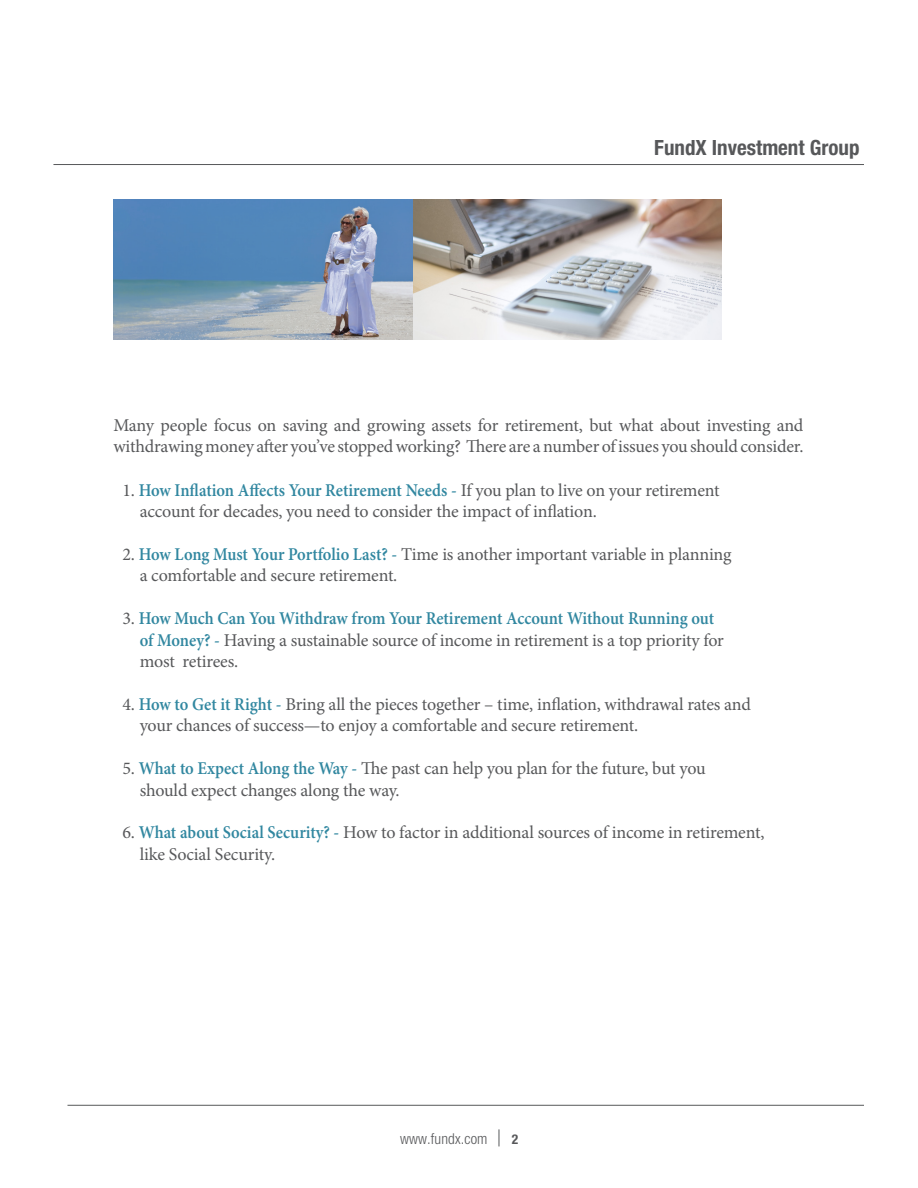
<style>
.page{position:relative;width:918px;height:1188px;background:#fff}
.page>*{position:absolute;margin:0;border:0;box-sizing:border-box;transform-origin:0 0}
.t1{font:700 condensed 21px "Helvetica Neue";color:#57585a}
.t2{font:18px/21.6px "Minion Pro";letter-spacing:-.015em;color:#57585a}
.t3{font:600 18px "Minion Pro";letter-spacing:-.005em;color:#3187a0;scale:.92 1}
.t4{font:300 condensed 15px "Helvetica Neue";letter-spacing:.01em;color:#57585a}
.t5{font:700 condensed 13.5px "Helvetica Neue";color:#57585a}
.s1{font-weight:400;color:#57585a}
.s2{font-weight:600;color:#3187a0}
</style>
<div class="page">
<hr style="left:53px;top:164px;width:811px;height:1px;background:#57585a">
<hr style="left:68px;top:1105px;width:796px;height:1px;background:#57585a">
<svg style="left:499px;top:1129px;width:1px;height:17px"></svg>
<img style="left:113px;top:200px;width:609px;height:140px">
<p class="t1" style="left:654px;top:134px;width:207px">FundX Investment Group</p>
<p class="t2" style="left:113px;top:414px;width:692px">Many people focus on saving and growing assets for retirement, but what about investing and withdrawing money after you’ve stopped working? There are a number of issues you should consider.</p>
<p class="t3" style="left:122px;top:479px;width:651px"><span class="s1">1.</span> How Inflation Affects Your Retirement Needs - <span class="s1">If you plan to live on your retirement</span></p>
<p class="t2" style="left:140px;top:501px;width:459px">account for decades, you need to consider the impact of inflation.</p>
<p class="t2" style="left:122px;top:543px;width:611px">2. <span class="s2">How Long Must Your Portfolio Last? -</span> Time is another important variable in planning</p>
<p class="t2" style="left:140px;top:565px;width:259px">a comfortable and secure retirement.</p>
<p class="t3" style="left:122px;top:608px;width:645px"><span class="s1">3.</span> How Much Can You Withdraw from Your Retirement Account Without Running out</p>
<p class="t2" style="left:140px;top:629px;width:586px"><span class="s2">of Money? -</span> Having a sustainable source of income in retirement is a top priority for</p>
<p class="t2" style="left:140px;top:651px;width:100px">most retirees.</p>
<p class="t2" style="left:122px;top:693px;width:630px">4. <span class="s2">How to Get it Right -</span> Bring all the pieces together – time, inflation, withdrawal rates and</p>
<p class="t2" style="left:140px;top:715px;width:500px">your chances of success—to enjoy a comfortable and secure retirement.</p>
<p class="t2" style="left:122px;top:758px;width:585px">5. <span class="s2">What to Expect Along the Way -</span> The past can help you plan for the future, but you</p>
<p class="t2" style="left:140px;top:779px;width:262px">should expect changes along the way.</p>
<p class="t2" style="left:122px;top:822px;width:644px">6. <span class="s2">What about Social Security? -</span> How to factor in additional sources of income in retirement,</p>
<p class="t2" style="left:140px;top:843px;width:137px">like Social Security.</p>
<p class="t4" style="left:400px;top:1130px;width:89px">www.fundx.com</p>
<p class="t5" style="left:512px;top:1132px;width:8px">2</p>
</div>
